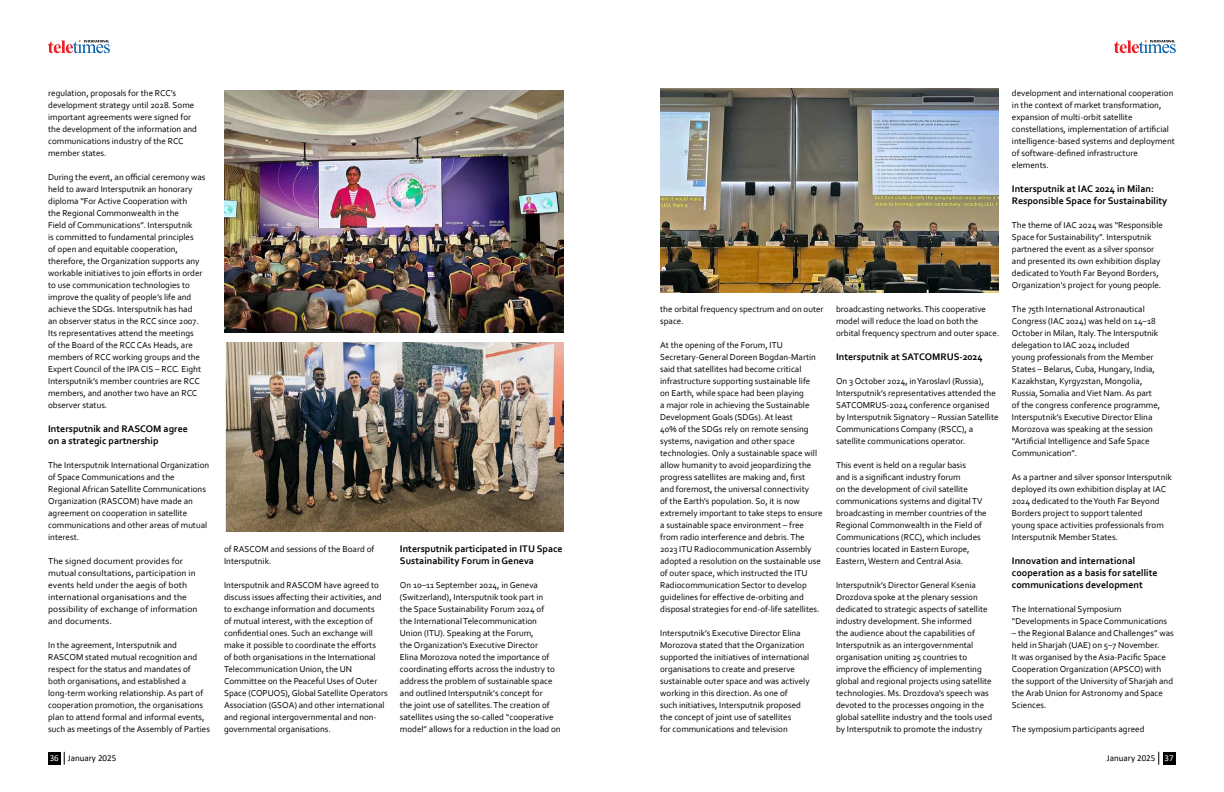
<style>
.page{position:relative;width:1224px;height:792px;background:#fff}
.page>*{position:absolute;margin:0;border:0;box-sizing:border-box;transform-origin:0 0}
.t1{font:700 10px/12px "Corbel";color:#000}
.t2{font:9px/12px "Corbel";color:#000}
.t3{font:9px/12px "Corbel";color:#000;scale:1.05 1}
.t4{font:9px "Calibri";color:#000}
.s1{color:#fff}
</style>
<div class="page">
<img style="left:224px;top:90px;width:340px;height:243px">
<img style="left:225px;top:342px;width:339px;height:189px">
<img style="left:660px;top:89px;width:339px;height:203px">
<svg style="left:1158px;top:752px;width:1px;height:13px"></svg>
<div style="left:1163px;top:752px;width:13px;height:13px;background:#000"></div>
<div style="left:48px;top:752px;width:13px;height:13px;background:#000"></div>
<svg style="left:64px;top:752px;width:1px;height:13px"></svg>
<svg style="left:1114px;top:40px;width:62px;height:13px"></svg>
<svg style="left:48px;top:40px;width:62px;height:13px"></svg>
<p class="t2" style="left:48px;top:87px;width:150px">regulation, proposals for the RCC’s development strategy until 2028. Some important agreements were signed for the development of the information and communications industry of the RCC member states.</p>
<p class="t2" style="left:48px;top:171px;width:159px">During the event, an official ceremony was held to award Intersputnik an honorary diploma “For Active Cooperation with<br>the Regional Commonwealth in the<br>Field of Communications”. Intersputnik<br>is committed to fundamental principles<br>of open and equitable cooperation, therefore, the Organization supports any workable initiatives to join efforts in order to use communication technologies to improve the quality of people’s life and achieve the SDGs. Intersputnik has had<br>an observer status in the RCC since 2007.<br>Its representatives attend the meetings<br>of the Board of the RCC CAs Heads, are members of RCC working groups and the Expert Council of the IPA CIS – RCC. Eight Intersputnik’s member countries are RCC members, and another two have an RCC observer status.</p>
<p class="t1" style="left:48px;top:422px;width:141px">Intersputnik and RASCOM agree on a strategic partnership</p>
<p class="t2" style="left:48px;top:459px;width:163px">The Intersputnik International Organization of Space Communications and the Regional African Satellite Communications Organization (RASCOM) have made an agreement on cooperation in satellite communications and other areas of mutual interest.</p>
<p class="t3" style="left:48px;top:555px;width:144px">The signed document provides for mutual consultations, participation in events held under the aegis of both international organisations and the possibility of exchange of information and documents.</p>
<p class="t2" style="left:48px;top:639px;width:163px">In the agreement, Intersputnik and RASCOM stated mutual recognition and respect for the status and mandates of both organisations, and established a long-term working relationship. As part of cooperation promotion, the organisations plan to attend formal and informal events, such as meetings of the Assembly of Parties</p>
<p class="t2" style="left:224px;top:543px;width:152px">of RASCOM and sessions of the Board of<br>Intersputnik.</p>
<p class="t2" style="left:224px;top:579px;width:165px">Intersputnik and RASCOM have agreed to discuss issues affecting their activities, and to exchange information and documents<br>of mutual interest, with the exception of confidential ones. Such an exchange will make it possible to coordinate the efforts<br>of both organisations in the International Telecommunication Union, the UN Committee on the Peaceful Uses of Outer Space (COPUOS), Global Satellite Operators Association (GSOA) and other international and regional intergovernmental and non&shy;governmental organisations.</p>
<p class="t1" style="left:400px;top:542px;width:164px">Intersputnik participated in ITU Space<br>Sustainability Forum in Geneva</p>
<p class="t2" style="left:400px;top:579px;width:162px">On 10–11 September 2024, in Geneva (Switzerland), Intersputnik took part in<br>the Space Sustainability Forum 2024 of<br>the International Telecommunication Union (ITU). Speaking at the Forum,<br>the Organization's Executive Director<br>Elina Morozova noted the importance of coordinating efforts across the industry to address the problem of sustainable space and outlined Intersputnik's concept for<br>the joint use of satellites. The creation of satellites using the so-called “cooperative model” allows for a reduction in the load on</p>
<p class="t2" style="left:660px;top:303px;width:165px">the orbital frequency spectrum and on outer space.</p>
<p class="t2" style="left:660px;top:339px;width:164px">At the opening of the Forum, ITU Secretary-General Doreen Bogdan-Martin said that satellites had become critical infrastructure supporting sustainable life<br>on Earth, while space had been playing<br>a major role in achieving the Sustainable Development Goals (SDGs). At least<br>40% of the SDGs rely on remote sensing systems, navigation and other space technologies. Only a sustainable space will allow humanity to avoid jeopardizing the progress satellites are making and, first<br>and foremost, the universal connectivity<br>of the Earth's population. So, it is now extremely important to take steps to ensure a sustainable space environment – free from radio interference and debris. The 2023 ITU Radiocommunication Assembly adopted a resolution on the sustainable use of outer space, which instructed the ITU Radiocommunication Sector to develop guidelines for effective de-orbiting and disposal strategies for end-of-life satellites.</p>
<p class="t2" style="left:660px;top:627px;width:151px">Intersputnik’s Executive Director Elina Morozova stated that the Organization supported the initiatives of international organisations to create and preserve sustainable outer space and was actively working in this direction. As one of<br>such initiatives, Intersputnik proposed the concept of joint use of satellites<br>for communications and television</p>
<p class="t2" style="left:836px;top:303px;width:165px">broadcasting networks. This cooperative model will reduce the load on both the orbital frequency spectrum and outer space.</p>
<p class="t1" style="left:836px;top:350px;width:148px">Intersputnik at SATCOMRUS-2024</p>
<p class="t2" style="left:836px;top:375px;width:164px">On 3 October 2024, in Yaroslavl (Russia), Intersputnik’s representatives attended the SATCOMRUS-2024 conference organised by Intersputnik Signatory – Russian Satellite Communications Company (RSCC), a satellite communications operator.</p>
<p class="t2" style="left:836px;top:459px;width:152px">This event is held on a regular basis<br>and is a significant industry forum<br>on the development of civil satellite communications systems and digital TV broadcasting in member countries of the Regional Commonwealth in the Field of Communications (RCC), which includes countries located in Eastern Europe, Eastern, Western and Central Asia.</p>
<p class="t2" style="left:836px;top:579px;width:158px">Intersputnik’s Director General Ksenia Drozdova spoke at the plenary session dedicated to strategic aspects of satellite industry development. She informed<br>the audience about the capabilities of Intersputnik as an intergovernmental organisation uniting 25 countries to improve the efficiency of implementing global and regional projects using satellite technologies. Ms. Drozdova's speech was devoted to the processes ongoing in the global satellite industry and the tools used by Intersputnik to promote the industry</p>
<p class="t2" style="left:1012px;top:87px;width:165px">development and international cooperation in the context of market transformation, expansion of multi-orbit satellite constellations, implementation of artificial intelligence-based systems and deployment of software-defined infrastructure elements.</p>
<p class="t1" style="left:1012px;top:182px;width:157px">Intersputnik at IAC 2024 in Milan:<br>Responsible Space for Sustainability</p>
<p class="t2" style="left:1012px;top:219px;width:153px">The theme of IAC 2024 was “Responsible Space for Sustainability”. Intersputnik partnered the event as a silver sponsor and presented its own exhibition display dedicated to Youth Far Beyond Borders, Organization's project for young people.</p>
<p class="t2" style="left:1012px;top:303px;width:150px">The 75th International Astronautical Congress (IAC 2024) was held on 14–18<br>October in Milan, Italy. The Intersputnik delegation to IAC 2024 included<br>young professionals from the Member States – Belarus, Cuba, Hungary, India, Kazakhstan, Kyrgyzstan, Mongolia, Russia, Somalia and Viet Nam. As part of the congress conference programme, Intersputnik’s Executive Director Elina Morozova was speaking at the session “Artificial Intelligence and Safe Space Communication”.</p>
<p class="t2" style="left:1012px;top:471px;width:161px">As a partner and silver sponsor Intersputnik deployed its own exhibition display at IAC 2024 dedicated to the Youth Far Beyond Borders project to support talented<br>young space activities professionals from Intersputnik Member States.</p>
<p class="t1" style="left:1012px;top:554px;width:147px">Innovation and international cooperation as a basis for satellite communications development</p>
<p class="t2" style="left:1012px;top:603px;width:157px">The International Symposium “Developments in Space Communications</p>
<p class="t2" style="left:1012px;top:627px;width:163px">– the Regional Balance and Challenges” was held in Sharjah (UAE) on 5–7 November.<br>It was organised by the Asia-Pacific Space Cooperation Organization (APSCO) with the support of the University of Sharjah and the Arab Union for Astronomy and Space Sciences.</p>
<p class="t2" style="left:1012px;top:723px;width:134px">The symposium participants agreed</p>
<p class="t4" style="left:50px;top:752px;width:68px"><span class="s1">36</span> January 2025</p>
<p class="t4" style="left:1107px;top:752px;width:68px">January 2025 <span class="s1">37</span></p>
</div>
